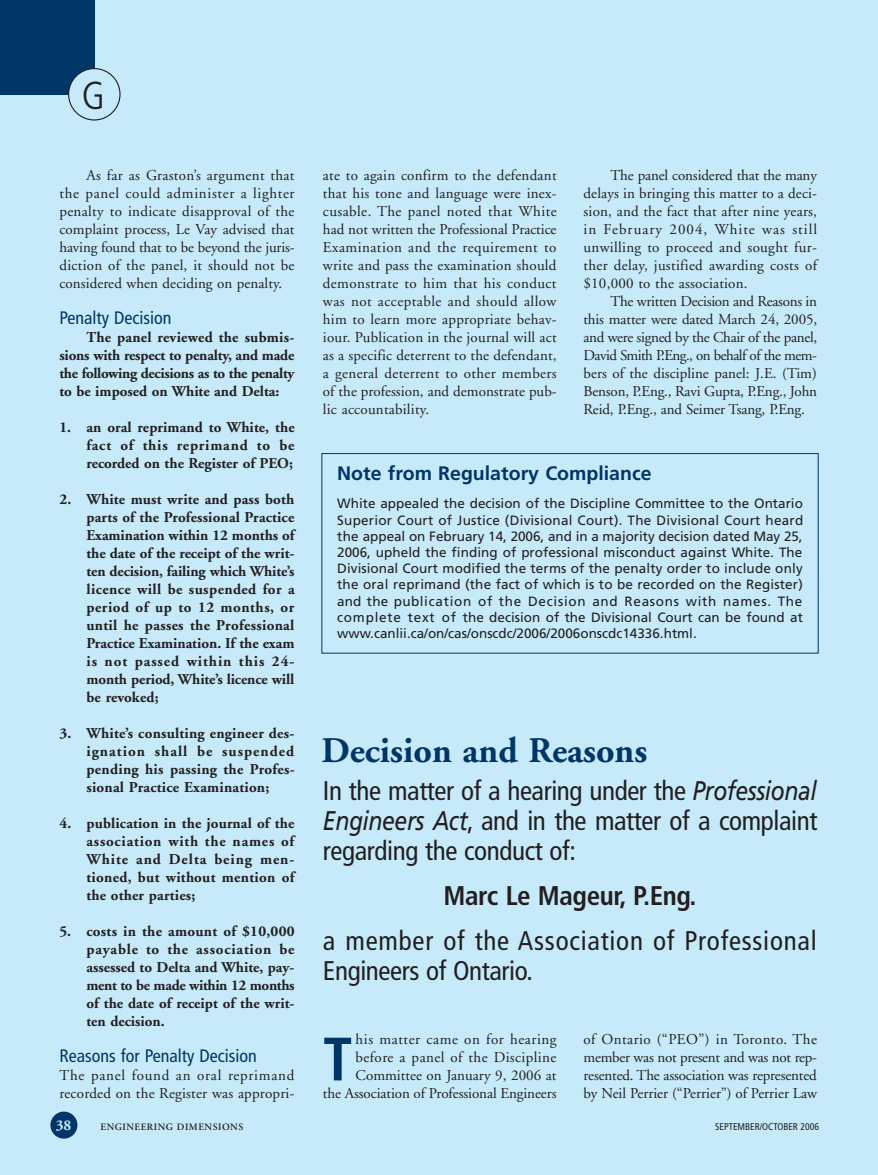
<style>
.page{position:relative;width:878px;height:1175px;background:#fff}
.page>*{position:absolute;margin:0;border:0;box-sizing:border-box;transform-origin:0 0}
.t1{font:700 condensed 61.2px "Frutiger";color:#003667}
.t2{font:300 condensed 39px "Frutiger";color:#231f20}
.t3{font:700 36px "Adobe Garamond";color:#003667}
.t4{font:condensed 27px/30px "Frutiger";letter-spacing:-.015em;color:#231f20;text-align:justify}
.t5{font:condensed 27px/30px "Frutiger";letter-spacing:.03em;color:#231f20}
.t6{font:700 condensed 27px "Frutiger";letter-spacing:-.015em;color:#231f20}
.t7{font:700 19.5px "Frutiger";color:#003667}
.t8{font:condensed 18px "Frutiger";color:#003667}
.t9{font:15px/18px "Adobe Garamond";letter-spacing:.005em;color:#231f20;text-align:justify}
.t10{font:700 15px/18px "Adobe Garamond";color:#231f20;text-align:justify}
.t11{font:700 15px "Adobe Garamond";color:#c6eafa}
.t12{font:13.5px/16.2px "Frutiger";color:#231f20;text-align:justify}
.t13{font:600 9.75px "Adobe Garamond";letter-spacing:.05em;color:#231f20}
.t14{font:condensed 9.75px "Frutiger";color:#231f20}
.s1{font-style:italic;font-stretch:normal}
</style>
<div class="page">
<div style="left:0;top:0;width:878px;height:1174px;background:#c6eafa"></div>
<div style="left:50px;top:1111px;width:27px;height:27px;background:#003667;border-radius:50%"></div>
<div style="left:0;top:0;width:94px;height:94px;background:#003667"></div>
<svg style="left:68px;top:68px;width:52px;height:52px"></svg>
<div style="left:321px;top:453px;width:497px;height:200px;border:1px solid #003667"></div>
<h2 class="t2" style="left:82px;top:80px;width:25px">G</h2>
<p class="t9" style="left:59px;top:168px;width:237px;text-indent:27px">As far as Graston’s argument that the panel could administer a lighter penalty to indicate disapproval of the complaint process, Le Vay advised that having found that to be beyond the juris&shy;diction of the panel, it should not be considered when deciding on penalty.</p>
<p class="t8" style="left:59px;top:310px;width:113px">Penalty Decision</p>
<p class="t10" style="left:59px;top:330px;width:236px;text-indent:27px">The panel reviewed the submis&shy;sions with respect to penalty, and made the following decisions as to the penalty to be imposed on White and Delta:</p>
<p class="t10" style="left:86px;top:420px;width:210px;text-indent:-27px">1. an oral reprimand to White, the fact of this reprimand to be recorded on the Register of PEO;</p>
<p class="t10" style="left:86px;top:492px;width:210px;text-indent:-27px">2. White must write and pass both parts of the Professional Practice Examination within 12 months of the date of the receipt of the writ&shy;ten decision, failing which White’s licence will be suspended for a period of up to 12 months, or until he passes the Professional Practice Examination. If the exam is not passed within this 24- month period, White’s licence will be revoked;</p>
<p class="t10" style="left:86px;top:726px;width:210px;text-indent:-27px">3. White’s consulting engineer des&shy;ignation shall be suspended pending his passing the Profes&shy;sional Practice Examination;</p>
<p class="t10" style="left:86px;top:816px;width:209px;text-indent:-27px">4. publication in the journal of the association with the names of White and Delta being men&shy;tioned, but without mention of the other parties;</p>
<p class="t10" style="left:86px;top:924px;width:210px;text-indent:-27px">5. costs in the amount of $10,000 payable to the association be assessed to Delta and White, pay&shy;ment to be made within 12 months of the date of receipt of the writ&shy;ten decision.</p>
<p class="t8" style="left:59px;top:1048px;width:199px">Reasons for Penalty Decision</p>
<p class="t9" style="left:59px;top:1068px;width:236px">The panel found an oral reprimand recorded on the Register was appropri-</p>
<p class="t9" style="left:323px;top:168px;width:235px">ate to again confirm to the defendant that his tone and language were inex&shy;cusable. The panel noted that White had not written the Professional Practice Examination and the requirement to write and pass the examination should demonstrate to him that his conduct was not acceptable and should allow him to learn more appropriate behav&shy;iour. Publication in the journal will act as a specific deterrent to the defendant, a general deterrent to other members of the profession, and demonstrate pub&shy;lic accountability.</p>
<p class="t9" style="left:583px;top:168px;width:235px;text-indent:27px">The panel considered that the many delays in bringing this matter to a deci&shy;sion, and the fact that after nine years, in February 2004, White was still unwilling to proceed and sought fur&shy;ther delay, justified awarding costs of $10,000 to the association.</p>
<p class="t9" style="left:583px;top:294px;width:235px;text-indent:27px">The written Decision and Reasons in this matter were dated March 24, 2005, and were signed by the Chair of the panel, David Smith P.Eng., on behalf of the mem&shy;bers of the discipline panel: J.E. (Tim)<br>Benson, P.Eng., Ravi Gupta, P.Eng., John Reid, P.Eng., and Seimer Tsang, P.Eng.</p>
<h3 class="t7" style="left:337px;top:466px;width:316px">Note from Regulatory Compliance</h3>
<p class="t12" style="left:337px;top:496px;width:467px">White appealed the decision of the Discipline Committee to the Ontario Superior Court of Justice (Divisional Court). The Divisional Court heard the appeal on February 14, 2006, and in a majority decision dated May 25, 2006, upheld the finding of professional misconduct against White. The Divisional Court modified the terms of the penalty order to include only the oral reprimand (the fact of which is to be recorded on the Register) and the publication of the Decision and Reasons with names. The complete text of the decision of the Divisional Court can be found at www.canlii.ca/on/cas/onscdc/2006/2006onscdc14336.html.</p>
<h3 class="t3" style="left:321px;top:735px;width:327px">Decision and Reasons</h3>
<h3 class="t4" style="left:323px;top:777px;width:496px">In the matter of a hearing under the <span class="s1">Professional Engineers Act</span>, and in the matter of a complaint regarding the conduct of:</h3>
<h3 class="t6" style="left:443px;top:884px;width:254px">Marc Le Mageur, P.Eng.</h3>
<h3 class="t5" style="left:323px;top:927px;width:495px">a member of the Association of Professional<br>Engineers of Ontario.</h3>
<p class="t9" style="left:323px;top:1032px;width:235px;text-align:right">his matter came on for hearing before a panel of the Discipline Committee on January 9, 2006 at<br>the Association of Professional Engineers</p>
<p class="t9" style="left:583px;top:1032px;width:235px">of Ontario (“PEO”) in Toronto. The member was not present and was not rep&shy;resented. The association was represented by Neil Perrier (“Perrier”) of Perrier Law</p>
<h1 class="t1" style="left:323px;top:1034px;width:31px">T</h1>
<p class="t11" style="left:56px;top:1118px;width:17px">38</p>
<p class="t13" style="left:101px;top:1122px;width:144px">ENGINEERING DIMENSIONS</p>
<p class="t14" style="left:715px;top:1122px;width:106px">SEPTEMBER/OCTOBER 2006</p>
</div>
